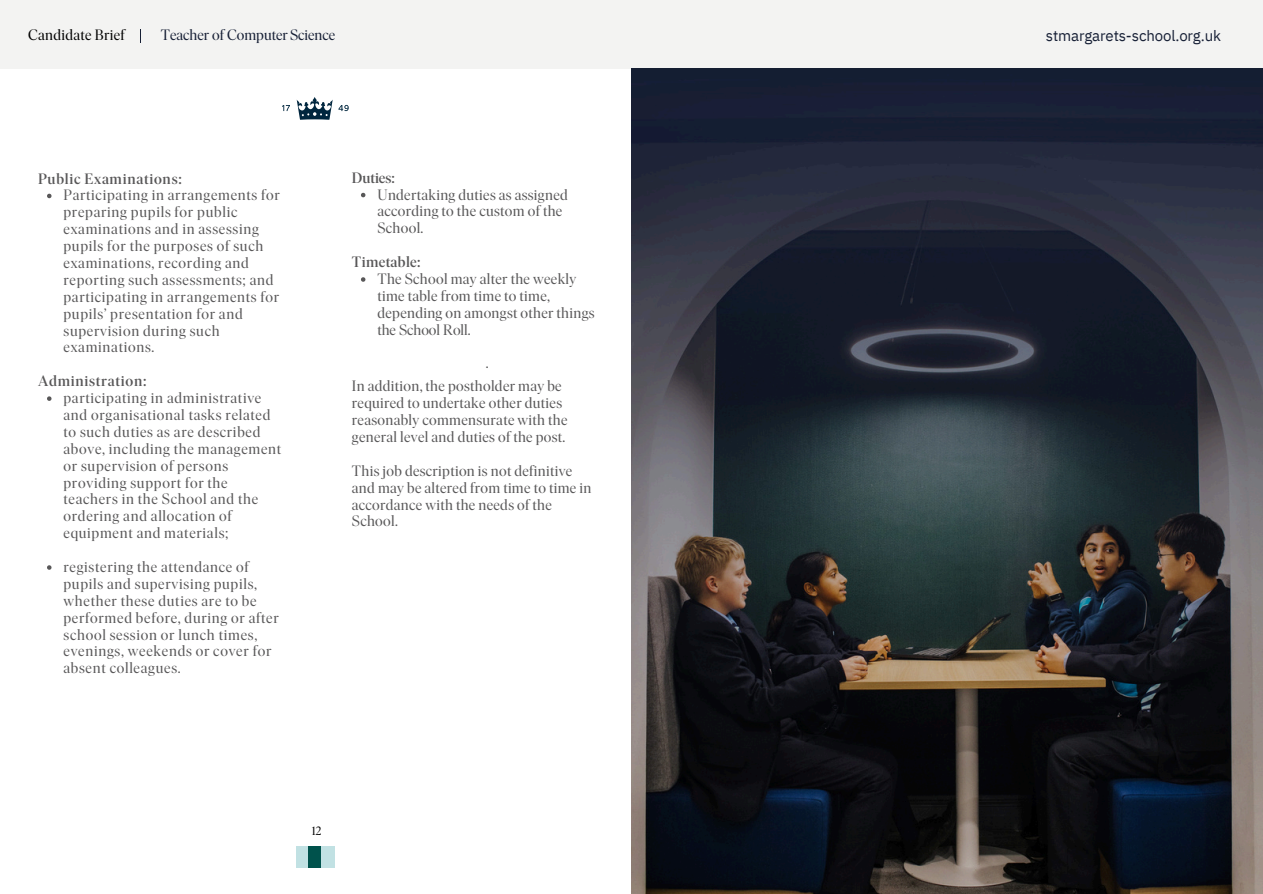
<style>
.page{position:relative;width:1263px;height:894px;background:#fff}
.page>*{position:absolute;margin:0;border:0;box-sizing:border-box;transform-origin:0 0}
.t1{font:15px/16.8px "Ivar Display";letter-spacing:.05em;color:#585758}
.t2{font:15px/16.8px "Ivar Display";letter-spacing:.025em;color:#585758}
.t3{font:500 15px "Ivar Display";letter-spacing:.05em;color:#585758}
.t4{font:15px "IBM Plex Sans";letter-spacing:-.01em;color:#161f35}
.t5{font:15px "Ivar Display";color:#161f35}
.t6{font:15px "Ivar Display";letter-spacing:.025em;color:#000}
.t7{font:500 15px "Ivar Display";letter-spacing:.025em;color:#585758}
.t8{font:12px "Ivar Display";color:#000}
</style>
<div class="page">
<div style="left:296px;top:845px;width:13px;height:22px;background:#c1e1e3"></div>
<div style="left:309px;top:845px;width:13px;height:22px;background:#00524c"></div>
<div style="left:322px;top:845px;width:12px;height:22px;background:#c1e1e3"></div>
<svg style="left:282px;top:105px;width:8px;height:6px"></svg>
<svg style="left:297px;top:97px;width:52px;height:23px"></svg>
<div style="left:0;top:0;width:1263px;height:68px;background:#f3f3f2"></div>
<svg style="left:140px;top:30px;width:1px;height:12px"></svg>
<img style="left:631px;top:68px;width:632px;height:825px">
<svg style="left:47px;top:194px;width:5px;height:4px"></svg>
<svg style="left:47px;top:396px;width:5px;height:5px"></svg>
<svg style="left:47px;top:565px;width:5px;height:4px"></svg>
<svg style="left:361px;top:193px;width:4px;height:4px"></svg>
<svg style="left:361px;top:277px;width:4px;height:5px"></svg>
<p class="t6" style="left:28px;top:26px;width:98px">Candidate Brief</p>
<p class="t5" style="left:161px;top:25px;width:176px">Teacher of Computer Science</p>
<p class="t4" style="left:1046px;top:26px;width:177px">stmargarets-school.org.uk</p>
<h1 class="t3" style="left:38px;top:169px;width:145px">Public Examinations:</h1>
<p class="t1" style="left:64px;top:187px;width:218px">Participating in arrangements for preparing pupils for public examinations and in assessing pupils for the purposes of such examinations, recording and reporting such assessments; and participating in arrangements for pupils’ presentation for and supervision during such examinations.</p>
<h1 class="t3" style="left:38px;top:372px;width:110px">Administration:</h1>
<p class="t1" style="left:64px;top:389px;width:219px">participating in administrative and organisational tasks related to such duties as are described above, including the management or supervision of persons providing support for the teachers in the School and the ordering and allocation of equipment and materials;</p>
<p class="t1" style="left:64px;top:558px;width:217px">registering the attendance of pupils and supervising pupils, whether these duties are to be performed before, during or after school session or lunch times, evenings, weekends or cover for absent colleagues.</p>
<p class="t3" style="left:352px;top:168px;width:44px">Duties:</p>
<p class="t2" style="left:377px;top:186px;width:192px">Undertaking duties as assigned according to the custom of the<br>School.</p>
<h1 class="t7" style="left:352px;top:253px;width:70px">Timetable:</h1>
<h1 class="t2" style="left:377px;top:270px;width:219px">The School may alter the weekly time table from time to time, depending on amongst other things the School Roll.</h1>
<h1 class="t1" style="left:486px;top:355px;width:4px">.</h1>
<p class="t2" style="left:352px;top:377px;width:217px">In addition, the postholder may be required to undertake other duties reasonably commensurate with the general level and duties of the post.</p>
<p class="t2" style="left:352px;top:462px;width:241px">This job description is not definitive and may be altered from time to time in accordance with the needs of the<br>School.</p>
<p class="t8" style="left:312px;top:824px;width:11px">12</p>
</div>
